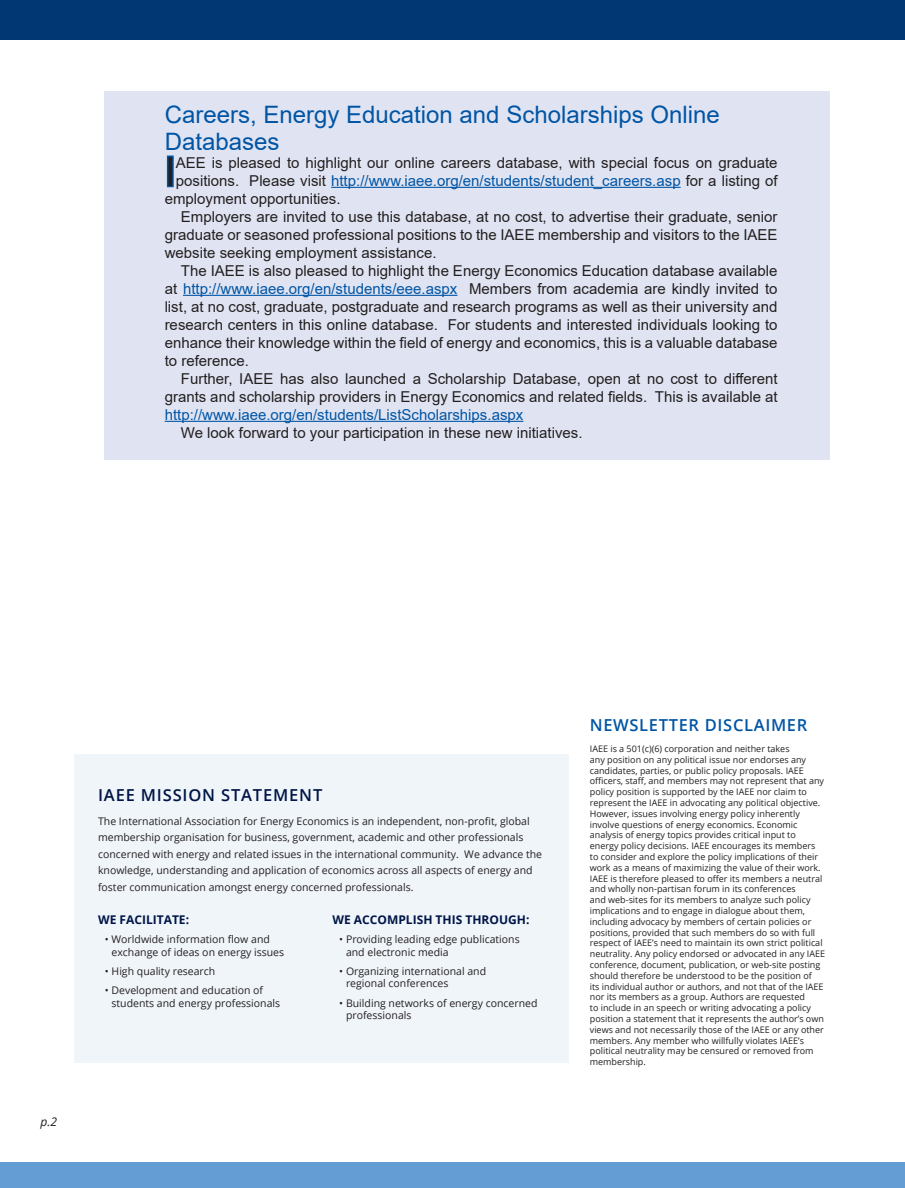
<style>
.page{position:relative;width:905px;height:1188px;background:#fff}
.page>*{position:absolute;margin:0;border:0;box-sizing:border-box;transform-origin:0 0}
.Standard_Paragraph{font:40.2px "Arial";color:#231f20}
.t_headline_blue_larg{font:24px/27px "Arial";color:#0155a5}
.Header_2_-_Blue_All{font:600 16.5px "Open Sans";letter-spacing:.04em;color:#0155a5}
.Header_2_-_Blue_All-2{font:600 16.5px "Open Sans";letter-spacing:.05em;color:#001547}
.Standard_Paragraph-2{font:15px/18px "Arial";color:#231f20;text-align:justify}
.Standard_Paragraph-3{font:15px "Arial";color:#0155a5}
.Body_Text_NEW{font:700 12px "Open Sans";color:#001547}
.t1{font:italic 12px "Open Sans";color:#231f20}
.Body_Text_NEW-2{font:10.5px/12.6px "Open Sans";color:#231f20}
.Footnotes___Referenc{font:9px/10.8px "Open Sans";color:#231f20}
.s1{color:#231f20}
.s2{color:#0155a5}
</style>
<div class="page">
<div style="left:0;top:1162px;width:904px;height:26px;background:#639dd4"></div>
<div style="left:0;top:0;width:904px;height:40px;background:#013874"></div>
<div style="left:74px;top:754px;width:494px;height:309px;background:#f0f5fa"></div>
<div style="left:105px;top:91px;width:725px;height:368px;background:#e0e4f2"></div>
<hr style="left:331px;top:187px;width:349px;height:1px;background:#0155a5">
<hr style="left:183px;top:295px;width:274px;height:1px;background:#0155a5">
<hr style="left:165px;top:421px;width:358px;height:1px;background:#0155a5">
<div style="left:167px;top:156px;width:7px;height:31px;border:3px solid #0155a5"></div>
<p class="t_headline_blue_larg" style="left:165px;top:101px;width:556px">Careers, Energy Education and Scholarships Online<br>Databases</p>
<p class="Standard_Paragraph" style="left:165px;top:144px;width:13px">I</p>
<p class="Standard_Paragraph-2" style="left:176px;top:153px;width:603px">AEE is pleased to highlight our online careers database, with special focus on graduate</p>
<p class="Standard_Paragraph-3" style="left:176px;top:170px;width:603px"><span class="s1">positions. Please visit</span> http://www.iaee.org/en/students/student_careers.asp <span class="s1">for a listing of</span></p>
<p class="Standard_Paragraph-2" style="left:165px;top:189px;width:177px">employment opportunities.</p>
<p class="Standard_Paragraph-2" style="left:165px;top:207px;width:614px;text-indent:16px">Employers are invited to use this database, at no cost, to advertise their graduate, senior graduate or seasoned professional positions to the IAEE membership and visitors to the IAEE website seeking employment assistance.</p>
<p class="Standard_Paragraph-2" style="left:165px;top:261px;width:614px;text-indent:16px">The IAEE is also pleased to highlight the Energy Economics Education database available at <span class="s2">http://www.iaee.org/en/students/eee.aspx</span> Members from academia are kindly invited to list, at no cost, graduate, postgraduate and research programs as well as their university and research centers in this online database. For students and interested individuals looking to enhance their knowledge within the field of energy and economics, this is a valuable database to reference.</p>
<p class="Standard_Paragraph-2" style="left:165px;top:369px;width:614px;text-indent:16px">Further, IAEE has also launched a Scholarship Database, open at no cost to different grants and scholarship providers in Energy Economics and related fields. This is available at <span class="s2">http://www.iaee.org/en/students/ListScholarships.aspx</span></p>
<p class="Standard_Paragraph-2" style="left:181px;top:423px;width:403px">We look forward to your participation in these new initiatives.</p>
<p class="t1" style="left:40px;top:1114px;width:18px">p.2</p>
<p class="Header_2_-_Blue_All-2" style="left:98px;top:784px;width:226px">IAEE MISSION STATEMENT</p>
<p class="Body_Text_NEW-2" style="left:98px;top:812px;width:445px;line-height:16.5px">The International Association for Energy Economics is an independent, non-profit, global membership organisation for business, government, academic and other professionals concerned with energy and related issues in the international community. We advance the knowledge, understanding and application of economics across all aspects of energy and foster communication amongst energy concerned professionals.</p>
<p class="Body_Text_NEW" style="left:98px;top:911px;width:92px">WE FACILITATE:</p>
<p class="Body_Text_NEW-2" style="left:112px;top:933px;width:174px;text-indent:-7px">• Worldwide information flow and exchange of ideas on energy issues</p>
<p class="Body_Text_NEW-2" style="left:105px;top:965px;width:112px">• High quality research</p>
<p class="Body_Text_NEW-2" style="left:112px;top:984px;width:170px;text-indent:-7px">• Development and education of students and energy professionals</p>
<p class="Body_Text_NEW" style="left:332px;top:911px;width:198px">WE ACCOMPLISH THIS THROUGH:</p>
<p class="Body_Text_NEW-2" style="left:346px;top:933px;width:175px;text-indent:-7px">• Providing leading edge publications and electronic media</p>
<p class="Body_Text_NEW-2" style="left:346px;top:965px;width:142px;text-indent:-7px">• Organizing international and regional conferences</p>
<p class="Body_Text_NEW-2" style="left:346px;top:996px;width:193px;text-indent:-7px">• Building networks of energy concerned professionals</p>
<p class="Header_2_-_Blue_All" style="left:590px;top:714px;width:219px">NEWSLETTER DISCLAIMER</p>
<p class="Footnotes___Referenc" style="left:590px;top:743px;width:237px">IAEE is a 501(c)(6) corporation and neither takes<br>any position on any political issue nor endorses any candidates, parties, or public policy proposals. IAEE officers, staff, and members may not represent that any policy position is supported by the IAEE nor claim to represent the IAEE in advocating any political objective.<br>However, issues involving energy policy inherently involve questions of energy economics. Economic analysis of energy topics provides critical input to energy policy decisions. IAEE encourages its members to consider and explore the policy implications of their work as a means of maximizing the value of their work.<br>IAEE is therefore pleased to offer its members a neutral and wholly non-partisan forum in its conferences<br>and web-sites for its members to analyze such policy implications and to engage in dialogue about them, including advocacy by members of certain policies or positions, provided that such members do so with full respect of IAEE’s need to maintain its own strict political neutrality. Any policy endorsed or advocated in any IAEE conference, document, publication, or web-site posting should therefore be understood to be the position of<br>its individual author or authors, and not that of the IAEE nor its members as a group. Authors are requested<br>to include in an speech or writing advocating a policy position a statement that it represents the author’s own views and not necessarily those of the IAEE or any other members. Any member who willfully violates IAEE’s political neutrality may be censured or removed from membership.</p>
</div>
